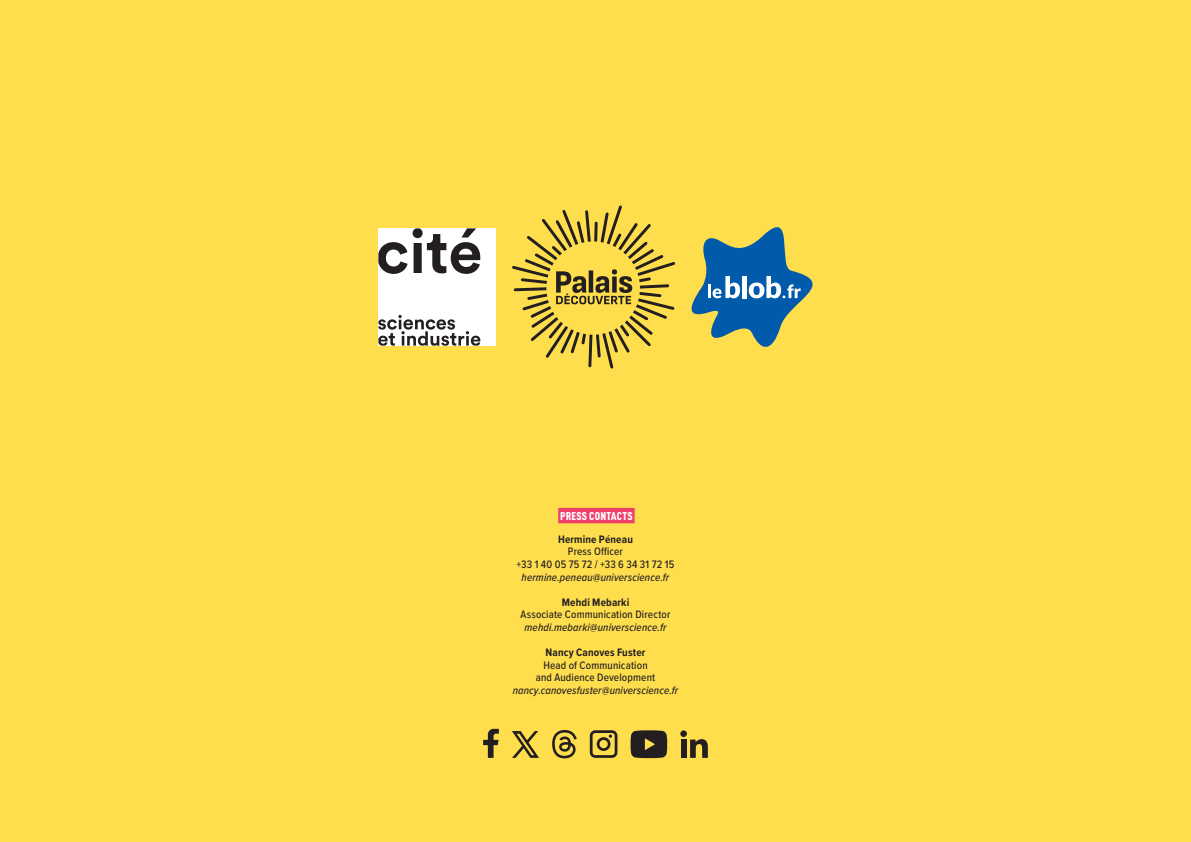
<style>
.page{position:relative;width:1191px;height:842px;background:#ffde4e}
.page>*{position:absolute;margin:0;border:0;box-sizing:border-box;transform-origin:0 0}
.t1{font:500 11.2px/12.6px "Proxima Nova Cond";letter-spacing:.015em;color:#231f20;text-align:center}
.t2{font:italic 500 11.2px "Proxima Nova Cond";letter-spacing:.01em;color:#231f20}
.t3{font:700 11.2px "Proxima Nova Cond";letter-spacing:.015em;color:#231f20}
.Titre_4_barometre{font:900 condensed 11.2px "DIN Pro";letter-spacing:.015em;color:#fff}
.s1{font-style:italic}
</style>
<div class="page">
<div style="left:558px;top:508px;width:76px;height:15px;background:#ef406c"></div>
<svg style="left:590px;top:730px;width:27px;height:28px"></svg>
<svg style="left:483px;top:729px;width:16px;height:29px"></svg>
<svg style="left:552px;top:730px;width:25px;height:28px"></svg>
<svg style="left:690px;top:739px;width:18px;height:19px"></svg>
<div style="left:681px;top:739px;width:5px;height:19px;background:#231f20"></div>
<div style="left:680px;top:730px;width:7px;height:7px;background:#231f20;border-radius:50%"></div>
<svg style="left:512px;top:731px;width:27px;height:27px"></svg>
<svg style="left:630px;top:730px;width:37px;height:28px"></svg>
<svg style="left:512px;top:205px;width:163px;height:164px"></svg>
<svg style="left:691px;top:227px;width:122px;height:120px"></svg>
<div style="left:378px;top:228px;width:117px;height:118px;background:#fff"></div>
<svg style="left:378px;top:228px;width:102px;height:46px"></svg>
<svg style="left:378px;top:315px;width:102px;height:31px"></svg>
<p class="Titre_4_barometre" style="left:560px;top:507px;width:74px">PRESS CONTACTS</p>
<p class="t3" style="left:558px;top:531px;width:76px">Hermine Péneau</p>
<p class="t1" style="left:568px;top:545px;width:56px">Press Officer</p>
<p class="t1" style="left:516px;top:557px;width:159px">+33 1 40 05 75 72 / +33 6 34 31 72 15</p>
<p class="t2" style="left:521px;top:568px;width:149px">hermine.peneau@universcience.fr</p>
<p class="t3" style="left:562px;top:594px;width:69px">Mehdi Mebarki</p>
<p class="t1" style="left:520px;top:608px;width:151px">Associate Communication Director <span class="s1">mehdi.mebarki@universcience.fr</span></p>
<p class="t3" style="left:545px;top:644px;width:101px">Nancy Canoves Fuster</p>
<p class="t1" style="left:536px;top:658px;width:121px">Head of Communication and Audience Development</p>
<p class="t2" style="left:512px;top:682px;width:167px">nancy.canovesfuster@universcience.fr</p>
</div>
